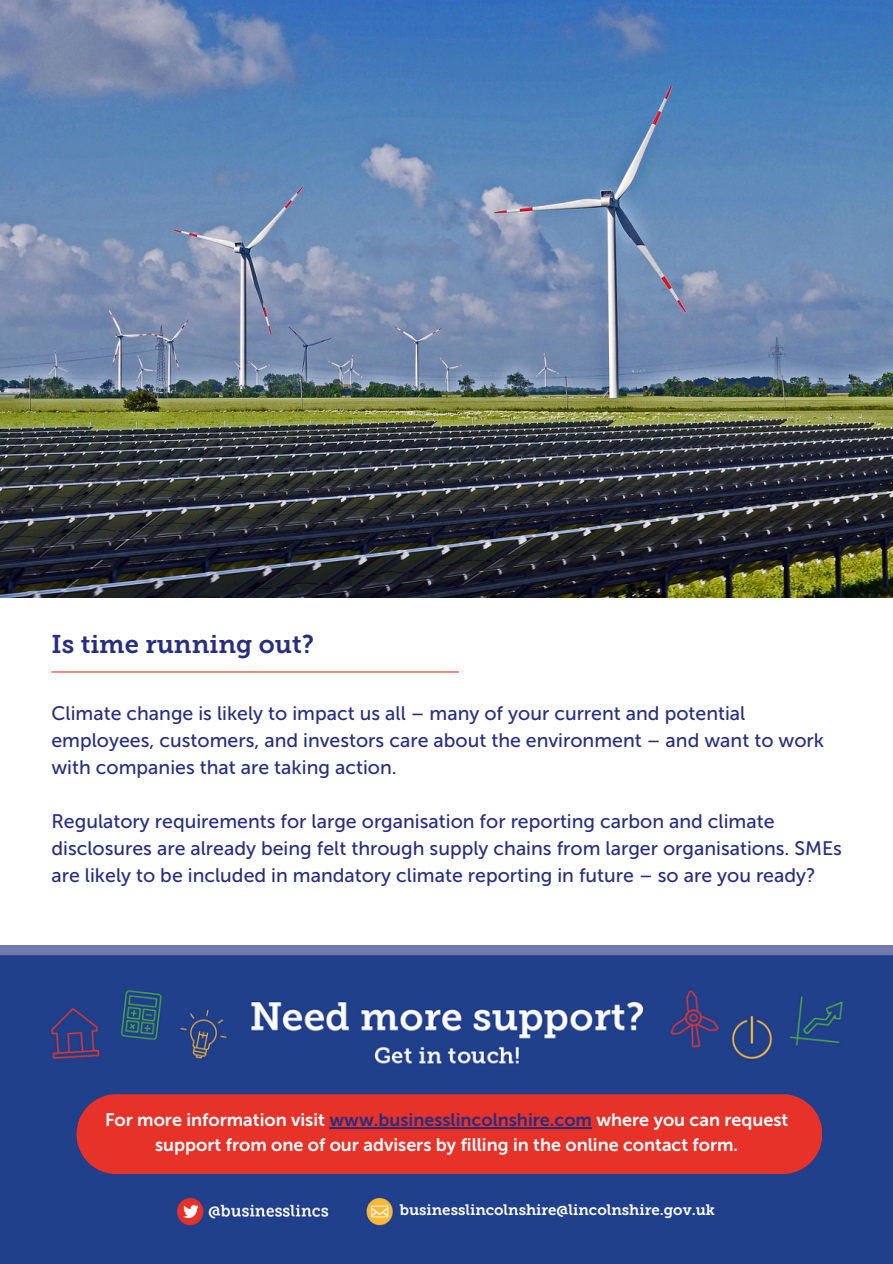
<style>
.page{position:relative;width:893px;height:1264px;background:#fff}
.page>*{position:absolute;margin:0;border:0;box-sizing:border-box;transform-origin:0 0}
.t1{font:25.5px "Museo Slab 700";color:#272e80}
.t2{font:19.5px/27px "Museo Sans 500";color:#272e80}
.t3{font:18px/24.8px "Museo Sans 700";color:#fff;text-align:center}
.t4{font:15px "Museo Slab 700";color:#fff}
.s1{color:#272e80}
</style>
<div class="page">
<div style="left:0;top:959px;width:892px;height:304px;background:#20408c"></div>
<img style="left:0;top:0;width:892px;height:597px">
<img style="left:0;top:945px;width:892px;height:119px">
<hr style="left:51px;top:671px;width:408px;height:1px;background:#e63229">
<div style="left:76px;top:1094px;width:746px;height:80px;background:#e63229"></div>
<img style="left:177px;top:1197px;width:216px;height:29px">
<hr style="left:329px;top:1127px;width:263px;height:1px;background:#272e80">
<p class="t1" style="left:51px;top:634px;width:264px">Is time running out?</p>
<p class="t2" style="left:51px;top:700px;width:774px">Climate change is likely to impact us all – many of your current and potential employees, customers, and investors care about the environment – and want to work with companies that are taking action.</p>
<h2 class="t2" style="left:51px;top:808px;width:792px">Regulatory requirements for large organisation for reporting carbon and climate disclosures are already being felt through supply chains from larger organisations. SMEs are likely to be included in mandatory climate reporting in future – so are you ready?</h2>
<p class="t3" style="left:105px;top:1107px;width:685px">For more information visit <span class="s1">www.businesslincolnshire.com</span> where you can request support from one of our advisers by filling in the online contact form.</p>
<h3 class="t4" style="left:399px;top:1204px;width:317px">businesslincolnshire@lincolnshire.gov.uk</h3>
</div>
